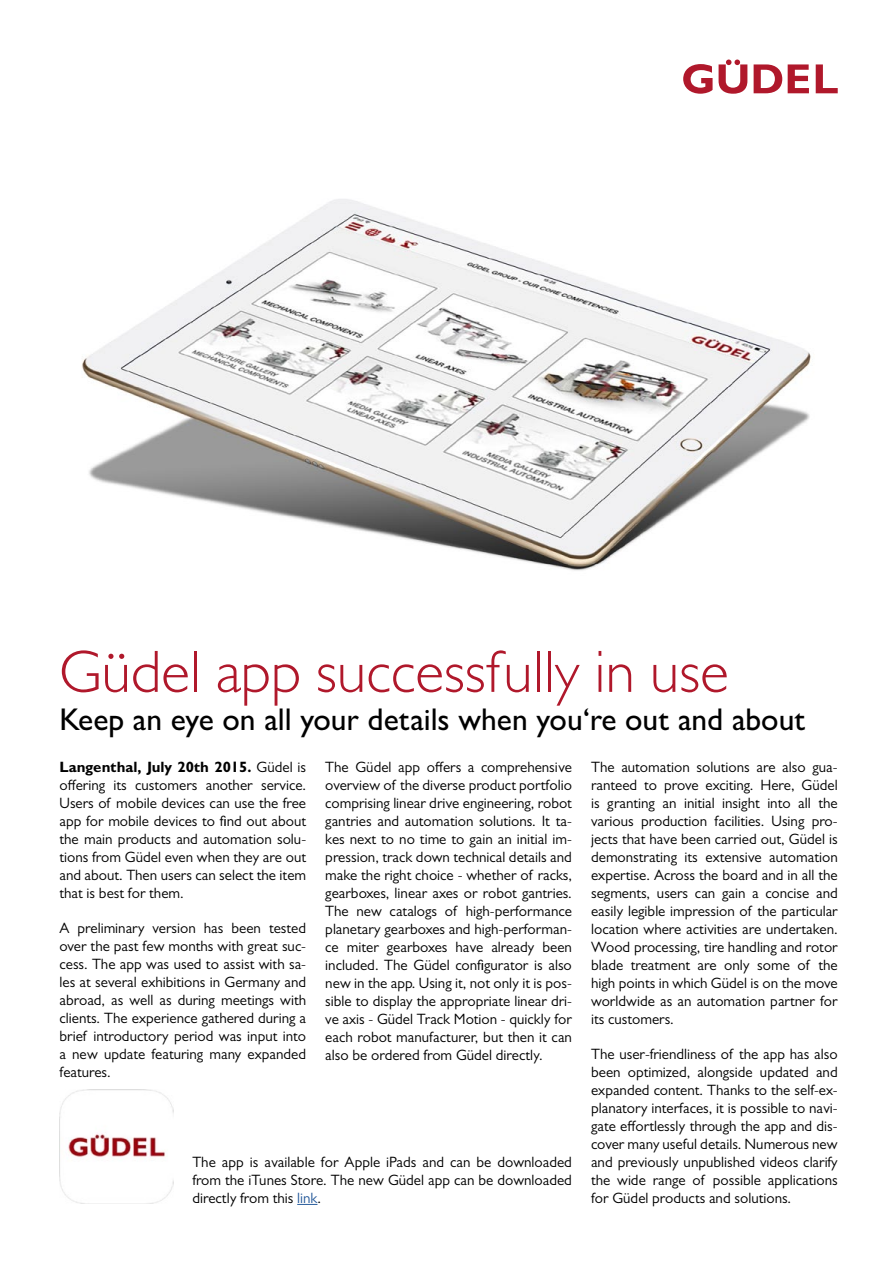
<style>
.page{position:relative;width:893px;height:1263px;background:#fff}
.page>*{position:absolute;margin:0;border:0;box-sizing:border-box;transform-origin:0 0}
.t1{font:300 60px "Gill Sans MT Pro";color:#b0182b}
.t2{font:500 31.5px "Gill Sans MT Pro";color:#000}
.t3{font:15px/18px "Gill Sans MT Pro";color:#000;text-align:justify}
.s1{font-weight:700}
.s2{color:#275b9b}
</style>
<div class="page">
<svg style="left:683px;top:64px;width:30px;height:30px"></svg>
<svg style="left:754px;top:64px;width:28px;height:29px"></svg>
<svg style="left:788px;top:64px;width:21px;height:29px"></svg>
<svg style="left:816px;top:64px;width:22px;height:29px"></svg>
<svg style="left:719px;top:60px;width:28px;height:34px"></svg>
<img style="left:82px;top:199px;width:729px;height:372px">
<img style="left:60px;top:1090px;width:113px;height:113px">
<svg style="left:297px;top:1204px;width:20px;height:1px"></svg>
<h1 class="t1" style="left:60px;top:636px;width:671px">Güdel app successfully in use</h1>
<h2 class="t2" style="left:60px;top:700px;width:747px">Keep an eye on all your details when you‘re out and about</h2>
<p class="t3" style="left:60px;top:757px;width:248px"><span class="s1">Langenthal, July 20th 2015.</span> Güdel is offering its customers another service.<br>Users of mobile devices can use the free app for mobile devices to find out about the main products and automation solu&shy;tions from Güdel even when they are out and about. Then users can select the item that is best for them.</p>
<p class="t3" style="left:60px;top:918px;width:248px">A preliminary version has been tested over the past few months with great suc&shy;cess. The app was used to assist with sa&shy;les at several exhibitions in Germany and abroad, as well as during meetings with clients. The experience gathered during a brief introductory period was input into a new update featuring many expanded features.</p>
<p class="t3" style="left:325px;top:757px;width:248px">The Güdel app offers a comprehensive overview of the diverse product portfolio comprising linear drive engineering, robot gantries and automation solutions. It ta&shy;kes next to no time to gain an initial im&shy;pression, track down technical details and make the right choice - whether of racks, gearboxes, linear axes or robot gantries.<br>The new catalogs of high-performance planetary gearboxes and high-performan&shy;ce miter gearboxes have already been included. The Güdel configurator is also new in the app. Using it, not only it is pos&shy;sible to display the appropriate linear dri&shy;ve axis - Güdel Track Motion - quickly for each robot manufacturer, but then it can also be ordered from Güdel directly.</p>
<p class="t3" style="left:591px;top:757px;width:248px">The automation solutions are also gua&shy;ranteed to prove exciting. Here, Güdel is granting an initial insight into all the various production facilities. Using pro&shy;jects that have been carried out, Güdel is demonstrating its extensive automation expertise. Across the board and in all the segments, users can gain a concise and easily legible impression of the particular location where activities are undertaken.<br>Wood processing, tire handling and rotor blade treatment are only some of the high points in which Güdel is on the move worldwide as an automation partner for its customers.</p>
<p class="t3" style="left:591px;top:1044px;width:248px">The user-friendliness of the app has also been optimized, alongside updated and expanded content. Thanks to the self-ex&shy;planatory interfaces, it is possible to navi&shy;gate effortlessly through the app and dis&shy;cover many useful details. Numerous new and previously unpublished videos clarify the wide range of possible applications for Güdel products and solutions.</p>
<p class="t3" style="left:192px;top:1153px;width:381px">The app is available for Apple iPads and can be downloaded from the iTunes Store. The new Güdel app can be downloaded directly from this <span class="s2">link</span>.</p>
</div>
